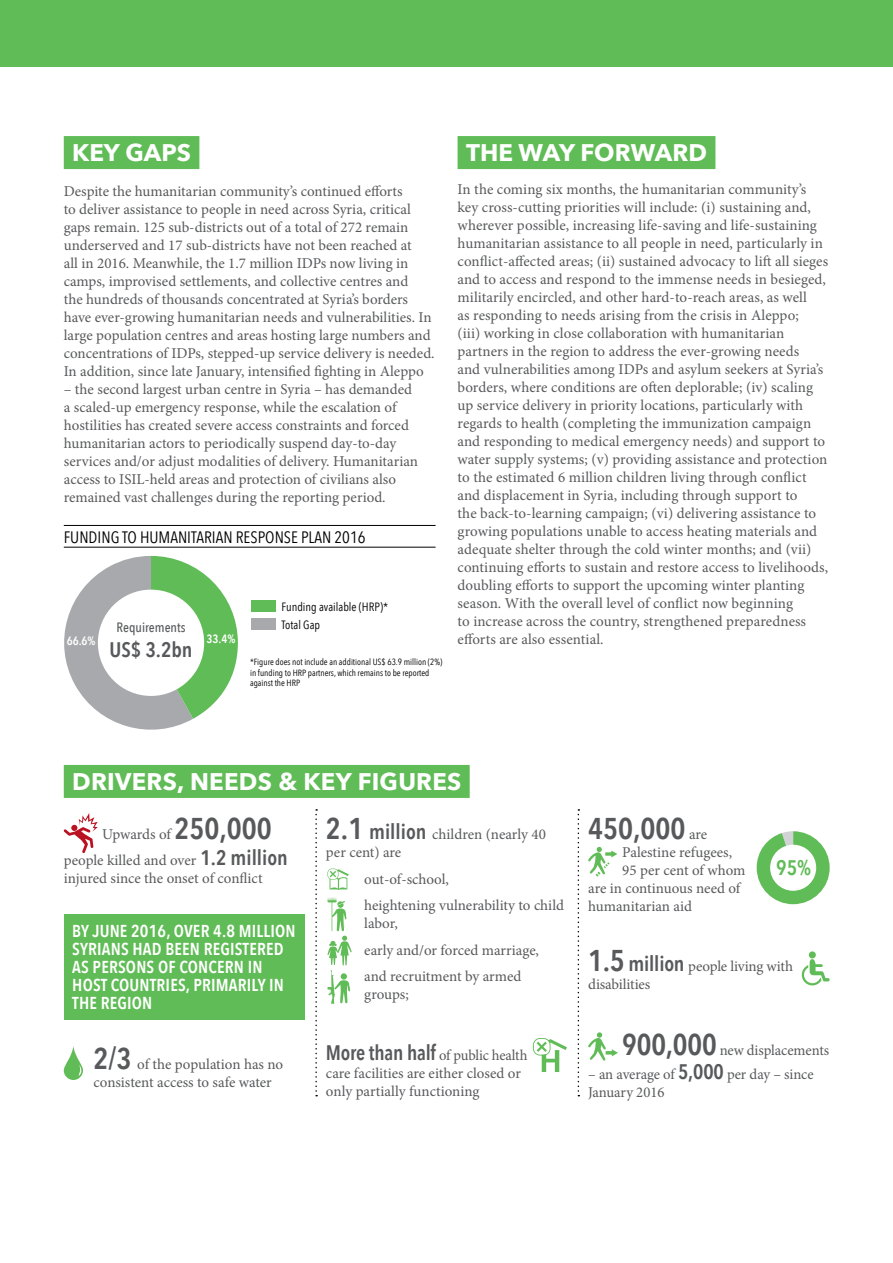
<style>
.page{position:relative;width:893px;height:1263px;background:#fff}
.page>*{position:absolute;margin:0;border:0;box-sizing:border-box;transform-origin:0 0}
.t1{font:600 30px "Avenir Next Condensed";color:#58595b}
.t2{font:700 24px "Avenir Next";letter-spacing:.01em;color:#fff}
.t3{font:600 21px "Avenir Next Condensed";color:#58595b}
.t4{font:600 21px "Avenir Next Condensed";color:#60bc56}
.t5{font:600 17.25px/18px "Avenir Next Condensed";letter-spacing:.01em;color:#fff}
.t6{font:16.5px "Avenir Next Condensed";color:#000}
.t7{font:15px/18px "Minion Pro";color:#58595b}
.t8{font:500 13.5px "Avenir Next Condensed";color:#58595b}
.t9{font:12px "Avenir Next Condensed";color:#000}
.t10{font:600 12px "Avenir Next Condensed";color:#fff}
.t11{font:9px/10.5px "Avenir Next Condensed";color:#000}
.s1{font-family:"Avenir Next Condensed";font-weight:600;font-size:30px}
.s2{font-family:"Avenir Next Condensed";font-weight:600;font-size:21px}
.s3{font-family:"Minion Pro";font-weight:400;font-size:15px}
</style>
<div class="page">
<div style="left:0;top:0;width:893px;height:67px;background:#60bc56"></div>
<div style="left:64px;top:915px;width:241px;height:105px;background:#60bc56"></div>
<div style="left:64px;top:136px;width:135px;height:33px;background:#60bc56"></div>
<hr style="left:64px;top:525px;width:372px;height:1px;background:#000">
<hr style="left:64px;top:547px;width:372px;height:1px;background:#000">
<div style="left:458px;top:136px;width:257px;height:33px;background:#60bc56"></div>
<div style="left:64px;top:765px;width:406px;height:33px;background:#60bc56"></div>
<svg style="left:578px;top:809px;width:1px;height:287px"></svg>
<svg style="left:315px;top:809px;width:2px;height:287px"></svg>
<svg style="left:64px;top:813px;width:34px;height:40px"></svg>
<svg style="left:327px;top:868px;width:22px;height:22px"></svg>
<svg style="left:327px;top:897px;width:25px;height:107px"></svg>
<svg style="left:757px;top:831px;width:73px;height:73px"></svg>
<div style="left:770px;top:845px;width:46px;height:46px;background:#fff;border-radius:50%"></div>
<svg style="left:588px;top:847px;width:29px;height:30px"></svg>
<svg style="left:802px;top:951px;width:28px;height:34px"></svg>
<svg style="left:588px;top:1032px;width:30px;height:29px"></svg>
<svg style="left:64px;top:1046px;width:19px;height:34px"></svg>
<svg style="left:533px;top:1038px;width:34px;height:34px"></svg>
<div style="left:251px;top:618px;width:25px;height:12px;background:#a7a9ac"></div>
<div style="left:251px;top:600px;width:25px;height:12px;background:#60bc56"></div>
<svg style="left:64px;top:556px;width:174px;height:174px"></svg>
<div style="left:98px;top:590px;width:106px;height:106px;background:#fff;border-radius:50%"></div>
<h2 class="t2" style="left:72px;top:132px;width:120px">KEY GAPS</h2>
<p class="t7" style="left:64px;top:182px;width:372px">Despite the humanitarian community’s continued efforts<br>to deliver assistance to people in need across Syria, critical gaps remain. 125 sub-districts out of a total of 272 remain underserved and 17 sub-districts have not been reached at<br>all in 2016. Meanwhile, the 1.7 million IDPs now living in camps, improvised settlements, and collective centres and<br>the hundreds of thousands concentrated at Syria’s borders have ever-growing humanitarian needs and vulnerabilities. In large population centres and areas hosting large numbers and concentrations of IDPs, stepped-up service delivery is needed.<br>In addition, since late January, intensified fighting in Aleppo</p>
<p class="t7" style="left:64px;top:380px;width:356px">– the second largest urban centre in Syria – has demanded a scaled-up emergency response, while the escalation of hostilities has created severe access constraints and forced humanitarian actors to periodically suspend day-to-day services and/or adjust modalities of delivery. Humanitarian access to ISIL-held areas and protection of civilians also remained vast challenges during the reporting period.</p>
<p class="t6" style="left:64px;top:523px;width:303px">FUNDING TO HUMANITARIAN RESPONSE PLAN 2016</p>
<p class="t8" style="left:117px;top:619px;width:70px">Requirements</p>
<h3 class="t3" style="left:109px;top:631px;width:85px">US$ 3.2bn</h3>
<p class="t10" style="left:67px;top:630px;width:30px">66.6%</p>
<p class="t10" style="left:207px;top:628px;width:30px">33.4%</p>
<p class="t9" style="left:282px;top:597px;width:108px">Funding available (HRP)*</p>
<p class="t9" style="left:282px;top:614px;width:40px">Total Gap</p>
<p class="t11" style="left:250px;top:656px;width:194px">*Figure does not include an additional US$ 63.9 million (2%) in funding to HRP partners, which remains to be reported against the HRP</p>
<h2 class="t2" style="left:466px;top:132px;width:242px">THE WAY FORWARD</h2>
<p class="t7" style="left:458px;top:181px;width:372px">In the coming six months, the humanitarian community’s key cross-cutting priorities will include: (i) sustaining and, wherever possible, increasing life-saving and life-sustaining humanitarian assistance to all people in need, particularly in conflict-affected areas; (ii) sustained advocacy to lift all sieges and to access and respond to the immense needs in besieged, militarily encircled, and other hard-to-reach areas, as well<br>as responding to needs arising from the crisis in Aleppo;<br>(iii) working in close collaboration with humanitarian partners in the region to address the ever-growing needs<br>and vulnerabilities among IDPs and asylum seekers at Syria’s borders, where conditions are often deplorable; (iv) scaling up service delivery in priority locations, particularly with regards to health (completing the immunization campaign and responding to medical emergency needs) and support to water supply systems; (v) providing assistance and protection to the estimated 6 million children living through conflict and displacement in Syria, including through support to<br>the back-to-learning campaign; (vi) delivering assistance to growing populations unable to access heating materials and adequate shelter through the cold winter months; and (vii) continuing efforts to sustain and restore access to livelihoods, doubling efforts to support the upcoming winter planting season. With the overall level of conflict now beginning<br>to increase across the country, strengthened preparedness efforts are also essential.</p>
<h2 class="t2" style="left:72px;top:761px;width:391px">DRIVERS, NEEDS &amp; KEY FIGURES</h2>
<p class="t7" style="left:64px;top:822px;width:226px;line-height:25.5px;text-indent:38px">Upwards of <span class="s1">250,000 </span>people killed and over <span class="s2">1.2 million</span></p>
<p class="t7" style="left:64px;top:869px;width:200px">injured since the onset of conflict</p>
<p class="t5" style="left:72px;top:921px;width:225px">BY JUNE 2016, OVER 4.8 MILLION<br>SYRIANS HAD BEEN REGISTERED<br>AS PERSONS OF CONCERN IN<br>HOST COUNTRIES, PRIMARILY IN<br>THE REGION</p>
<p class="t7" style="left:94px;top:1055px;width:191px"><span class="s1">2/3</span> of the population has no consistent access to safe water</p>
<p class="t7" style="left:326px;top:825px;width:221px"><span class="s1">2.1</span> <span class="s2">million</span> children (nearly 40 per cent) are</p>
<p class="t7" style="left:364px;top:866px;width:201px;line-height:26.5px">out-of-school,<br>heightening vulnerability to child</p>
<p class="t7" style="left:364px;top:910px;width:176px;line-height:26.5px">labor,<br>early and/or forced marriage, and recruitment by armed</p>
<p class="t7" style="left:364px;top:985px;width:46px">groups;</p>
<p class="t7" style="left:326px;top:1046px;width:203px"><span class="s2">More than half</span> of public health care facilities are either closed or only partially functioning</p>
<h1 class="t1" style="left:588px;top:803px;width:120px">450,000 <span class="s3">are</span></h1>
<p class="t7" style="left:622px;top:843px;width:111px">Palestine refugees,</p>
<p class="t7" style="left:622px;top:861px;width:125px">95 per cent of whom</p>
<p class="t7" style="left:588px;top:879px;width:154px">are in continuous need of</p>
<p class="t7" style="left:588px;top:897px;width:105px">humanitarian aid</p>
<p class="t7" style="left:588px;top:957px;width:206px"><span class="s1">1.5</span> <span class="s2">million</span> people living with disabilities</p>
<h3 class="t4" style="left:776px;top:849px;width:36px">95%</h3>
<p class="t7" style="left:622px;top:1041px;width:208px"><span class="s1">900,000</span> new displacements</p>
<p class="t7" style="left:588px;top:1065px;width:227px">– an average of <span class="s2">5,000</span> per day – since<br>January 2016</p>
</div>
